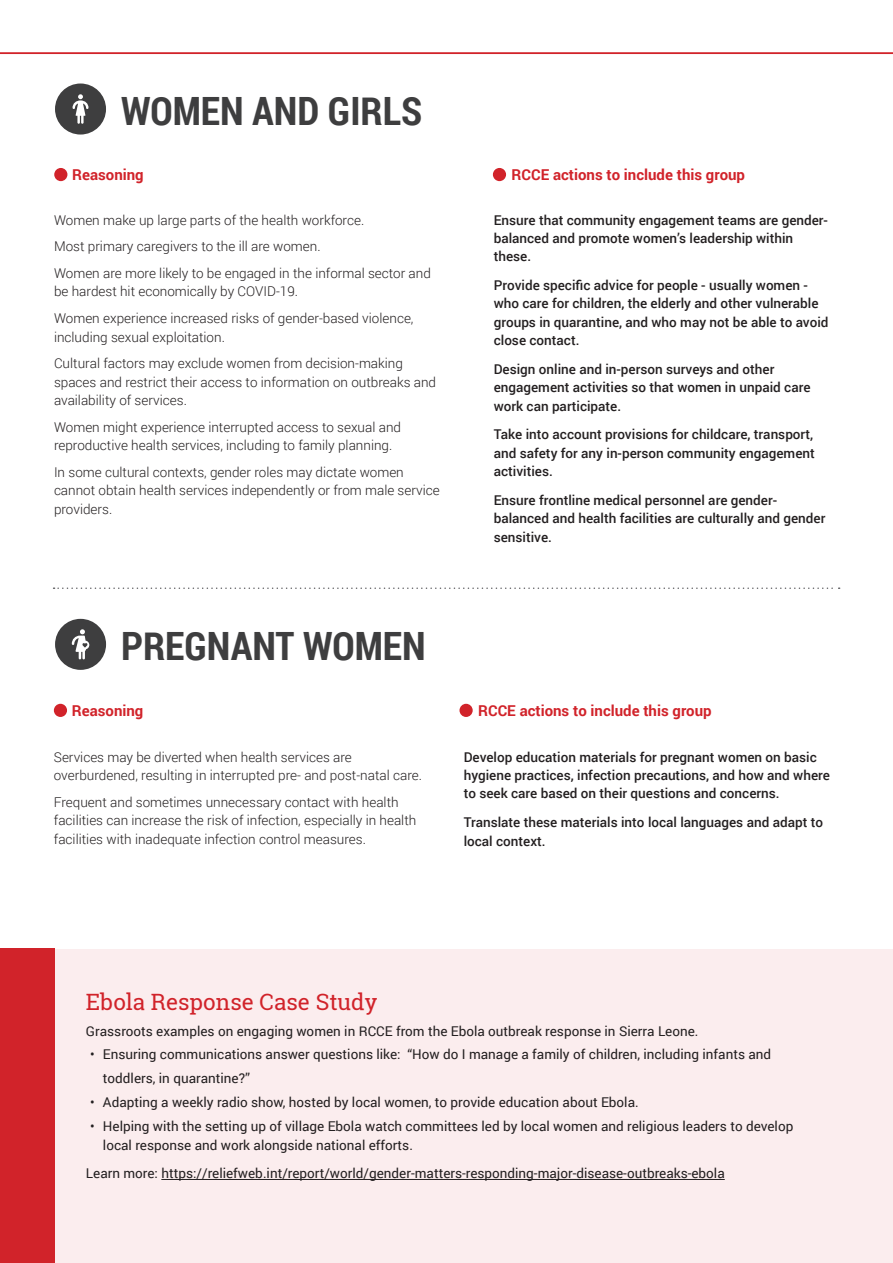
<style>
.page{position:relative;width:893px;height:1263px;background:#fff}
.page>*{position:absolute;margin:0;border:0;box-sizing:border-box;transform-origin:0 0}
.t1{font:700 39px "Roboto Condensed";color:#3e3e3f}
.t2{font:22.5px "Roboto Slab";color:#d1232a}
.t3{font:700 15px "Roboto";color:#d1232a}
.t4{font:300 13.5px/18.3px "Roboto";color:#231f20}
.t5{font:500 13.5px/18.3px "Roboto";color:#231f20}
.t6{font:13.5px/24px "Roboto";color:#231f20}
</style>
<div class="page">
<div style="left:54px;top:168px;width:13px;height:13px;background:#d1232a;border-radius:50%"></div>
<div style="left:493px;top:168px;width:13px;height:13px;background:#d1232a;border-radius:50%"></div>
<div style="left:54px;top:704px;width:13px;height:13px;background:#d1232a;border-radius:50%"></div>
<div style="left:459px;top:704px;width:14px;height:13px;background:#d1232a;border-radius:50%"></div>
<svg style="left:54px;top:587px;width:786px;height:2px"></svg>
<div style="left:55px;top:619px;width:51px;height:51px;background:#3e3e3f;border-radius:50%"></div>
<svg style="left:72px;top:629px;width:17px;height:30px"></svg>
<div style="left:55px;top:84px;width:51px;height:51px;background:#3e3e3f;border-radius:50%"></div>
<svg style="left:73px;top:94px;width:15px;height:30px"></svg>
<hr style="left:0;top:52px;width:893px;height:2px;background:#d1232a">
<div style="left:0;top:949px;width:893px;height:314px;background:#fbedee"></div>
<hr style="left:161px;top:1179px;width:564px;height:1px;background:#231f20">
<div style="left:0;top:949px;width:54px;height:314px;background:#d1232a"></div>
<p class="t1" style="left:121px;top:84px;width:303px">WOMEN AND GIRLS</p>
<p class="t3" style="left:72px;top:164px;width:73px">Reasoning</p>
<p class="t3" style="left:512px;top:164px;width:235px">RCCE actions to include this group</p>
<p class="t4" style="left:54px;top:210px;width:312px">Women make up large parts of the health workforce.</p>
<p class="t4" style="left:54px;top:237px;width:268px">Most primary caregivers to the ill are women.</p>
<p class="t4" style="left:54px;top:264px;width:378px">Women are more likely to be engaged in the informal sector and be hardest hit economically by COVID-19.</p>
<p class="t4" style="left:54px;top:309px;width:361px">Women experience increased risks of gender-based violence, including sexual exploitation.</p>
<p class="t4" style="left:54px;top:354px;width:384px">Cultural factors may exclude women from decision-making spaces and restrict their access to information on outbreaks and availability of services.</p>
<p class="t4" style="left:54px;top:417px;width:349px">Women might experience interrupted access to sexual and reproductive health services, including to family planning.</p>
<p class="t4" style="left:54px;top:462px;width:387px">In some cultural contexts, gender roles may dictate women cannot obtain health services independently or from male service providers.</p>
<p class="t1" style="left:121px;top:618px;width:306px">PREGNANT WOMEN</p>
<p class="t5" style="left:494px;top:210px;width:336px">Ensure that community engagement teams are gender&shy;balanced and promote women’s leadership within these.</p>
<p class="t5" style="left:494px;top:276px;width:336px">Provide specific advice for people - usually women - who care for children, the elderly and other vulnerable groups in quarantine, and who may not be able to avoid close contact.</p>
<p class="t5" style="left:494px;top:359px;width:318px">Design online and in-person surveys and other engagement activities so that women in unpaid care work can participate.</p>
<p class="t5" style="left:494px;top:425px;width:323px">Take into account provisions for childcare, transport, and safety for any in-person community engagement activities.</p>
<p class="t5" style="left:494px;top:490px;width:333px">Ensure frontline medical personnel are gender&shy;balanced and health facilities are culturally and gender sensitive.</p>
<p class="t3" style="left:72px;top:700px;width:73px">Reasoning</p>
<p class="t3" style="left:478px;top:700px;width:235px">RCCE actions to include this group</p>
<p class="t4" style="left:54px;top:747px;width:370px">Services may be diverted when health services are overburdened, resulting in interrupted pre- and post-natal care.</p>
<p class="t4" style="left:54px;top:792px;width:364px">Frequent and sometimes unnecessary contact with health facilities can increase the risk of infection, especially in health facilities with inadequate infection control measures.</p>
<p class="t5" style="left:464px;top:747px;width:368px">Develop education materials for pregnant women on basic hygiene practices, infection precautions, and how and where to seek care based on their questions and concerns.</p>
<p class="t5" style="left:464px;top:813px;width:361px">Translate these materials into local languages and adapt to local context.</p>
<p class="t2" style="left:86px;top:986px;width:293px">Ebola Response Case Study</p>
<p class="t6" style="left:86px;top:1018px;width:614px">Grassroots examples on engaging women in RCCE from the Ebola outbreak response in Sierra Leone.</p>
<p class="t6" style="left:103px;top:1042px;width:670px;text-indent:-13px">• Ensuring communications answer questions like: “How do I manage a family of children, including infants and toddlers, in quarantine?”</p>
<p class="t6" style="left:90px;top:1090px;width:550px">• Adapting a weekly radio show, hosted by local women, to provide education about Ebola.</p>
<p class="t6" style="left:103px;top:1116px;width:692px;line-height:19.5px;text-indent:-13px">• Helping with the setting up of village Ebola watch committees led by local women and religious leaders to develop local response and work alongside national efforts.</p>
<p class="t6" style="left:86px;top:1161px;width:640px">Learn more: https://reliefweb.int/report/world/gender-matters-responding-major-disease-outbreaks-ebola</p>
</div>
